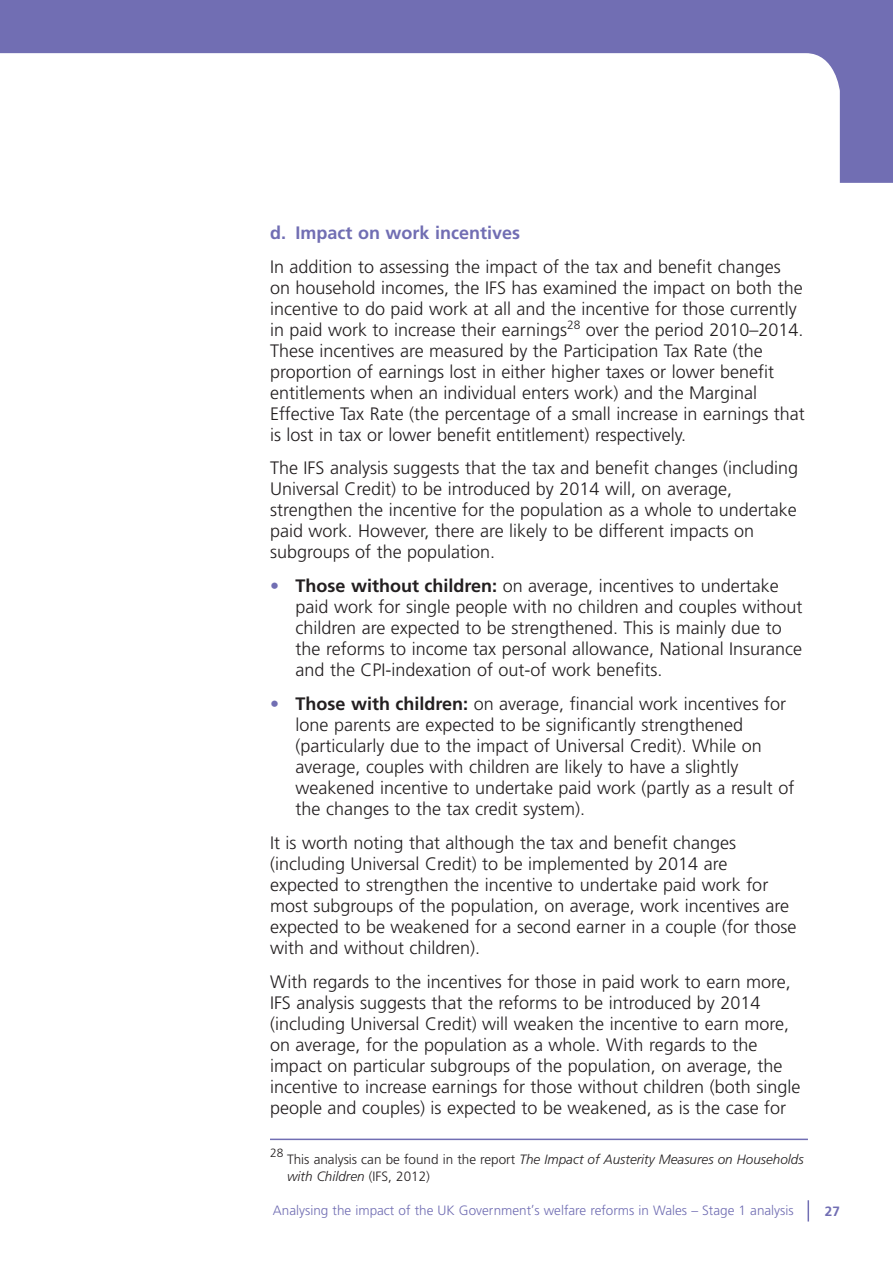
<style>
.page{position:relative;width:893px;height:1263px;background:#fff}
.page>*{position:absolute;margin:0;border:0;box-sizing:border-box;transform-origin:0 0}
.t1{font:300 18px/21px "Frutiger LT Std";color:#231f20}
.t2{font:700 18px "Frutiger LT Std";color:#716eb3}
.t3{font:italic 300 13.5px/17.2px "Frutiger LT Std";color:#231f20}
.t4{font:300 13.5px "Frutiger LT Std";color:#716eb3}
.t5{font:700 13.5px "Frutiger LT Std";color:#716eb3}
.t6{font:300 12px "Frutiger LT Std";color:#231f20}
.s1{color:#716eb3}
.s2{font-weight:700}
.s3{font-style:normal}
.s4{font-stretch:condensed}
</style>
<div class="page">
<svg style="left:0;top:0;width:893px;height:183px"></svg>
<hr style="left:807px;top:1200px;width:2px;height:21px;background:#716eb3">
<hr style="left:270px;top:1138px;width:538px;height:2px;background:#716eb3">
<p class="t2" style="left:270px;top:222px;width:252px">d. Impact on work incentives</p>
<p class="t1" style="left:270px;top:256px;width:536px">In addition to assessing the impact of the tax and benefit changes on household incomes, the IFS has examined the impact on both the incentive to do paid work at all and the incentive for those currently in paid work to increase their earnings<sup>28</sup> over the period 2010–2014.<br>These incentives are measured by the Participation Tax Rate (the proportion of earnings lost in either higher taxes or lower benefit entitlements when an individual enters work) and the Marginal Effective Tax Rate (the percentage of a small increase in earnings that is lost in tax or lower benefit entitlement) respectively.</p>
<p class="t1" style="left:270px;top:458px;width:530px">The IFS analysis suggests that the tax and benefit changes (including Universal Credit) to be introduced by 2014 will, on average, strengthen the incentive for the population as a whole to undertake paid work. However, there are likely to be different impacts on subgroups of the population.</p>
<p class="t1" style="left:295px;top:576px;width:508px;text-indent:-25px"><span class="s1">•</span> <span class="s2">Those without children:</span> on average, incentives to undertake paid work for single people with no children and couples without children are expected to be strengthened. This is mainly due to the reforms to income tax personal allowance, National Insurance and the CPI-indexation of out-of work benefits.</p>
<p class="t1" style="left:295px;top:693px;width:500px;text-indent:-26px"><span class="s1">•</span> <span class="s2">Those with children:</span> on average, financial work incentives for lone parents are expected to be significantly strengthened (particularly due to the impact of Universal Credit). While on average, couples with children are likely to have a slightly weakened incentive to undertake paid work (partly as a result of the changes to the tax credit system).</p>
<p class="t1" style="left:270px;top:832px;width:528px">It is worth noting that although the tax and benefit changes (including Universal Credit) to be implemented by 2014 are expected to strengthen the incentive to undertake paid work for most subgroups of the population, on average, work incentives are expected to be weakened for a second earner in a couple (for those with and without children).</p>
<p class="t1" style="left:270px;top:971px;width:532px">With regards to the incentives for those in paid work to earn more, IFS analysis suggests that the reforms to be introduced by 2014 (including Universal Credit) will weaken the incentive to earn more, on average, for the population as a whole. With regards to the impact on particular subgroups of the population, on average, the incentive to increase earnings for those without children (both single people and couples) is expected to be weakened, as is the case for</p>
<p class="t6" style="left:270px;top:1146px;width:15px">28</p>
<p class="t3" style="left:287px;top:1151px;width:518px"><span class="s3">This analysis can be found in the report</span> The Impact of Austerity Measures on Households with Children <span class="s3">(IFS, 2012)</span></p>
<p class="t4" style="left:273px;top:1203px;width:522px">Analysing the impact of the UK Government<span class="s4">’</span>s welfare reforms in Wales – Stage 1 analysis</p>
<p class="t5" style="left:825px;top:1203px;width:17px">27</p>
</div>
